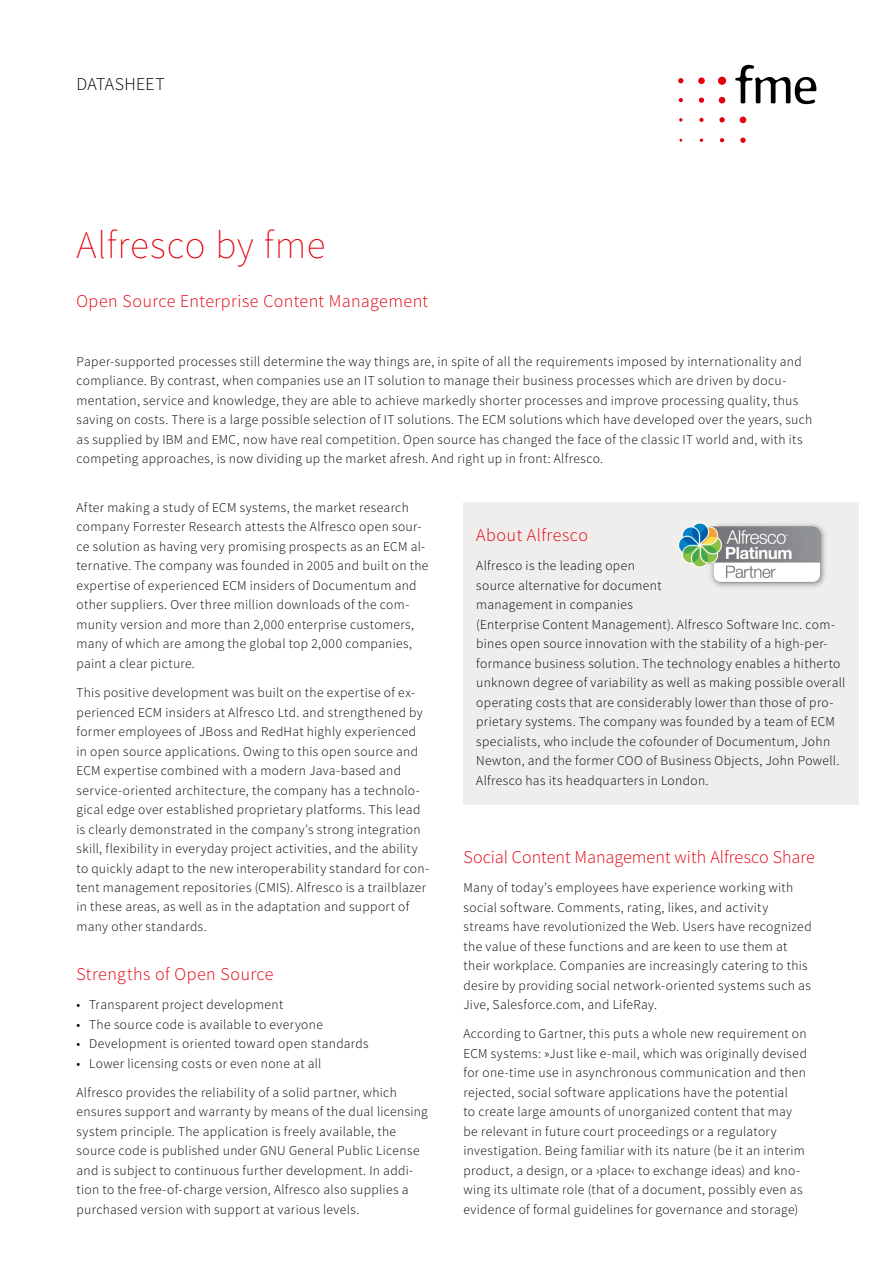
<style>
.page{position:relative;width:893px;height:1263px;background:#fff}
.page>*{position:absolute;margin:0;border:0;box-sizing:border-box;transform-origin:0 0}
.t1{font:200 39px "Source Sans Pro";letter-spacing:.02em;color:#e3000f}
.t2{font:300 18px "Source Sans Pro";letter-spacing:.015em;color:#e3000f}
.t3{font:300 18px "Source Sans Pro";letter-spacing:.015em;color:#000}
.t4{font:300 13.5px/19.5px "Source Sans Pro";letter-spacing:.025em;color:#000}
</style>
<div class="page">
<svg style="left:735px;top:65px;width:81px;height:39px"></svg>
<div style="left:718px;top:77px;width:8px;height:8px;background:#e3000f;border-radius:50%"></div>
<div style="left:698px;top:77px;width:7px;height:7px;background:#e3000f;border-radius:50%"></div>
<svg style="left:719px;top:97px;width:6px;height:6px"></svg>
<svg style="left:740px;top:117px;width:6px;height:6px"></svg>
<svg style="left:678px;top:78px;width:5px;height:5px"></svg>
<svg style="left:699px;top:98px;width:5px;height:5px"></svg>
<svg style="left:719px;top:117px;width:6px;height:5px"></svg>
<svg style="left:740px;top:138px;width:6px;height:5px"></svg>
<svg style="left:679px;top:98px;width:4px;height:4px"></svg>
<svg style="left:699px;top:118px;width:5px;height:4px"></svg>
<svg style="left:720px;top:138px;width:4px;height:4px"></svg>
<svg style="left:700px;top:138px;width:3px;height:4px"></svg>
<svg style="left:679px;top:118px;width:3px;height:4px"></svg>
<div style="left:463px;top:502px;width:396px;height:302px;background:#f0eeec"></div>
<img style="left:678px;top:523px;width:147px;height:64px">
<h2 class="t3" style="left:77px;top:73px;width:90px">DATASHEET</h2>
<h1 class="t1" style="left:77px;top:222px;width:251px">Alfresco by fme</h1>
<h2 class="t2" style="left:77px;top:290px;width:353px">Open Source Enterprise Content Management</h2>
<p class="t4" style="left:77px;top:351px;width:737px">Paper-supported processes still determine the way things are, in spite of all the requirements imposed by internationality and compliance. By contrast, when companies use an IT solution to manage their business processes which are driven by docu&shy;mentation, service and knowledge, they are able to achieve markedly shorter processes and improve processing quality, thus saving on costs. There is a large possible selection of IT solutions. The ECM solutions which have developed over the years, such as supplied by IBM and EMC, now have real competition. Open source has changed the face of the classic IT world and, with its competing approaches, is now dividing up the market afresh. And right up in front: Alfresco.</p>
<p class="t4" style="left:77px;top:498px;width:354px">After making a study of ECM systems, the market research company Forrester Research attests the Alfresco open sour&shy;ce solution as having very promising prospects as an ECM al&shy;ternative. The company was founded in 2005 and built on the expertise of experienced ECM insiders of Documentum and other suppliers. Over three million downloads of the com&shy;munity version and more than 2,000 enterprise customers, many of which are among the global top 2,000 companies, paint a clear picture.</p>
<p class="t4" style="left:77px;top:683px;width:354px">This positive development was built on the expertise of ex&shy;perienced ECM insiders at Alfresco Ltd. and strengthened by former employees of JBoss and RedHat highly experienced in open source applications. Owing to this open source and ECM expertise combined with a modern Java-based and service-oriented architecture, the company has a technolo&shy;gical edge over established proprietary platforms. This lead is clearly demonstrated in the company’s strong integration skill, flexibility in everyday project activities, and the ability to quickly adapt to the new interoperability standard for con&shy;tent management repositories (CMIS). Alfresco is a trailblazer in these areas, as well as in the adaptation and support of many other standards.</p>
<h2 class="t2" style="left:77px;top:963px;width:199px">Strengths of Open Source</h2>
<p class="t4" style="left:77px;top:995px;width:208px">• Transparent project development</p>
<p class="t4" style="left:77px;top:1014px;width:248px">• The source code is available to everyone</p>
<p class="t4" style="left:77px;top:1034px;width:294px">• Development is oriented toward open standards</p>
<p class="t4" style="left:77px;top:1048px;width:322px;line-height:29.2px">• Lower licensing costs or even none at all<br>Alfresco provides the reliability of a solid partner, which</p>
<p class="t4" style="left:77px;top:1102px;width:353px">ensures support and warranty by means of the dual licensing system principle. The application is freely available, the source code is published under GNU General Public License and is subject to continuous further development. In addi&shy;tion to the free-of-charge version, Alfresco also supplies a purchased version with support at various levels.</p>
<h2 class="t2" style="left:476px;top:524px;width:113px">About Alfresco</h2>
<p class="t4" style="left:476px;top:556px;width:371px">Alfresco is the leading open<br>source alternative for document<br>management in companies<br>(Enterprise Content Management). Alfresco Software Inc. com&shy;bines open source innovation with the stability of a high-per&shy;formance business solution. The technology enables a hitherto unknown degree of variability as well as making possible overall operating costs that are considerably lower than those of pro&shy;prietary systems. The company was founded by a team of ECM specialists, who include the cofounder of Documentum, John Newton, and the former COO of Business Objects, John Powell.<br>Alfresco has its headquarters in London.</p>
<h2 class="t2" style="left:463px;top:846px;width:353px">Social Content Management with Alfresco Share</h2>
<p class="t4" style="left:463px;top:878px;width:350px">Many of today’s employees have experience working with social software. Comments, rating, likes, and activity streams have revolutionized the Web. Users have recognized the value of these functions and are keen to use them at their workplace. Companies are increasingly catering to this desire by providing social network-oriented systems such as Jive, Salesforce.com, and LifeRay.</p>
<p class="t4" style="left:463px;top:1024px;width:345px">According to Gartner, this puts a whole new requirement on ECM systems: »Just like e-mail, which was originally devised for one-time use in asynchronous communication and then rejected, social software applications have the potential<br>to create large amounts of unorganized content that may be relevant in future court proceedings or a regulatory investigation. Being familiar with its nature (be it an interim product, a design, or a ›place‹ to exchange ideas) and kno&shy;wing its ultimate role (that of a document, possibly even as evidence of formal guidelines for governance and storage)</p>
</div>
